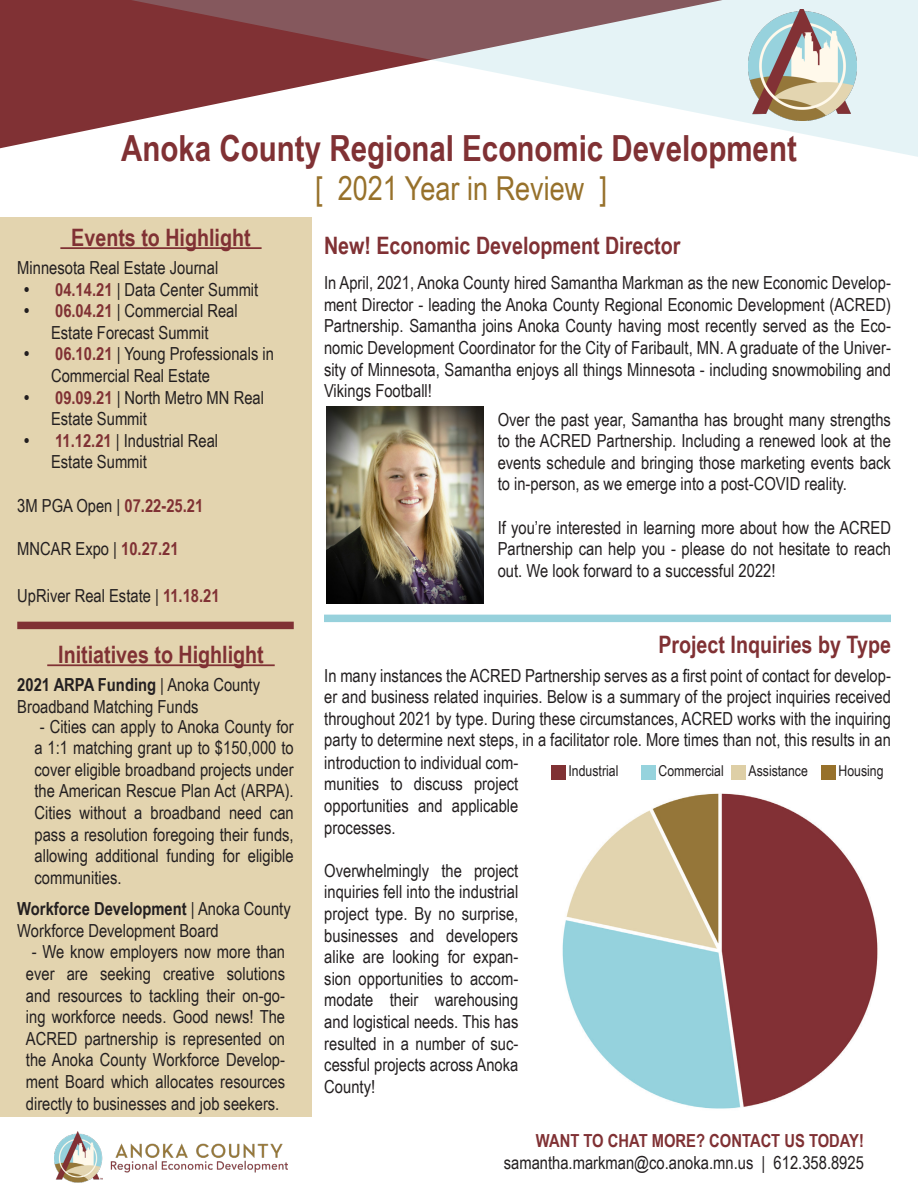
<style>
.page{position:relative;width:918px;height:1188px;background:#fff}
.page>*{position:absolute;margin:0;border:0;box-sizing:border-box;transform-origin:0 0}
.t1{font:700 36px "Arial Narrow";color:#803134}
.t2{font:33px "Arial Narrow";color:#97712b}
.Body{font:700 24px "Arial Narrow";color:#803134}
.Body-2{font:18px/21.6px "Arial Narrow";color:#231f20;text-align:justify}
.Body-3{font:700 18px "Arial Narrow";color:#803134}
.t3{font:15px "Arial Narrow";color:#231f20}
.s1{font-weight:700}
.s2{font-weight:700;color:#803134}
.s3{font-weight:400;color:#231f20}
</style>
<div class="page">
<svg style="left:0;top:0;width:918px;height:157px"></svg>
<img style="left:748px;top:9px;width:109px;height:111px">
<div style="left:0;top:217px;width:311px;height:900px;background:#e3d4af"></div>
<div style="left:324px;top:615px;width:567px;height:7px;background:#97d1dc"></div>
<hr style="left:60px;top:247px;width:202px;height:2px;background:#803134">
<hr style="left:47px;top:664px;width:228px;height:2px;background:#803134">
<img style="left:327px;top:406px;width:157px;height:197px">
<div style="left:17px;top:622px;width:277px;height:7px;background:#803134"></div>
<img style="left:562px;top:793px;width:316px;height:316px">
<div style="left:551px;top:766px;width:15px;height:14px;background:#803134"></div>
<div style="left:641px;top:766px;width:15px;height:14px;background:#96d3dd"></div>
<div style="left:731px;top:766px;width:15px;height:14px;background:#decfa6"></div>
<div style="left:821px;top:766px;width:15px;height:14px;background:#97712b"></div>
<img style="left:54px;top:1132px;width:234px;height:51px">
<p class="t1" style="left:121px;top:121px;width:677px">Anoka County Regional Economic Development</p>
<p class="t2" style="left:315px;top:165px;width:293px">[ 2021 Year in Review ]</p>
<p class="Body" style="left:71px;top:219px;width:181px">Events to Highlight</p>
<p class="Body-2" style="left:17px;top:256px;width:203px">Minnesota Real Estate Journal</p>
<p class="Body-2" style="left:24px;top:278px;width:236px"><span class="s1">•</span> <span class="s2">04.14.21</span> | Data Center Summit</p>
<p class="Body-2" style="left:24px;top:299px;width:215px;text-align:center"><span class="s1">•</span> <span class="s2">06.04.21</span> | Commercial Real<br>Estate Forecast Summit</p>
<p class="Body-2" style="left:51px;top:343px;width:224px;text-indent:-27px"><span class="s1">•</span> <span class="s2">06.10.21</span> | Young Professionals in<br>Commercial Real Estate</p>
<p class="Body-2" style="left:51px;top:386px;width:215px;text-indent:-27px"><span class="s1">•</span> <span class="s2">09.09.21</span> | North Metro MN Real<br>Estate Summit</p>
<p class="Body-2" style="left:51px;top:429px;width:169px;text-indent:-27px"><span class="s1">•</span> <span class="s2">11.12.21</span> | Industrial Real<br>Estate Summit</p>
<p class="Body-3" style="left:17px;top:492px;width:188px"><span class="s3">3M PGA Open |</span> 07.22-25.21</p>
<p class="Body-2" style="left:17px;top:537px;width:163px">MNCAR Expo | <span class="s2">10.27.21</span></p>
<p class="Body-2" style="left:17px;top:584px;width:204px">UpRiver Real Estate | <span class="s2">11.18.21</span></p>
<p class="Body" style="left:324px;top:227px;width:358px">New! Economic Development Director</p>
<p class="Body-2" style="left:324px;top:271px;width:569px">In April, 2021, Anoka County hired Samantha Markman as the new Economic Develop&shy;ment Director - leading the Anoka County Regional Economic Development (ACRED)<br>Partnership. Samantha joins Anoka County having most recently served as the Eco&shy;nomic Development Coordinator for the City of Faribault, MN. A graduate of the Univer&shy;sity of Minnesota, Samantha enjoys all things Minnesota - including snowmobiling and Vikings Football!</p>
<p class="Body-2" style="left:498px;top:408px;width:395px">Over the past year, Samantha has brought many strengths to the ACRED Partnership. Including a renewed look at the events schedule and bringing those marketing events back to in-person, as we emerge into a post-COVID reality.</p>
<p class="Body-2" style="left:498px;top:516px;width:395px">If you’re interested in learning more about how the ACRED Partnership can help you - please do not hesitate to reach out. We look forward to a successful 2022!</p>
<p class="Body" style="left:58px;top:636px;width:207px">Initiatives to Highlight</p>
<p class="Body-2" style="left:17px;top:673px;width:244px"><span class="s1">2021 ARPA Funding</span> | Anoka County<br>Broadband Matching Funds</p>
<p class="Body-2" style="left:35px;top:715px;width:261px">- Cities can apply to Anoka County for a 1:1 matching grant up to $150,000 to cover eligible broadband projects under the American Rescue Plan Act (ARPA).<br>Cities without a broadband need can pass a resolution foregoing their funds, allowing additional funding for eligible communities.</p>
<p class="Body-2" style="left:17px;top:897px;width:275px"><span class="s1">Workforce Development</span> | Anoka County<br>Workforce Development Board</p>
<p class="Body-2" style="left:26px;top:941px;width:261px;text-align:center">- We know employers now more than ever are seeking creative solutions and resources to tackling their on-go&shy;ing workforce needs. Good news! The ACRED partnership is represented on the Anoka County Workforce Develop&shy;ment Board which allocates resources directly to businesses and job seekers.</p>
<p class="Body" style="left:658px;top:626px;width:234px">Project Inquiries by Type</p>
<p class="Body-2" style="left:324px;top:664px;width:568px">In many instances the ACRED Partnership serves as a first point of contact for develop&shy;er and business related inquiries. Below is a summary of the project inquiries received throughout 2021 by type. During these circumstances, ACRED works with the inquiring party to determine next steps, in a facilitator role. More times than not, this results in an</p>
<p class="Body-2" style="left:324px;top:751px;width:196px">introduction to individual com&shy;munities to discuss project opportunities and applicable processes.</p>
<p class="Body-2" style="left:324px;top:859px;width:196px">Overwhelmingly the project inquiries fell into the industrial project type. By no surprise, businesses and developers alike are looking for expan&shy;sion opportunities to accom&shy;modate their warehousing and logistical needs. This has resulted in a number of suc&shy;cessful projects across Anoka County!</p>
<p class="t3" style="left:569px;top:760px;width:51px">Industrial</p>
<p class="t3" style="left:659px;top:760px;width:67px">Commercial</p>
<p class="t3" style="left:749px;top:760px;width:61px">Assistance</p>
<p class="t3" style="left:839px;top:760px;width:47px">Housing</p>
<p class="Body-3" style="left:536px;top:1127px;width:330px">WANT TO CHAT MORE? CONTACT US TODAY!</p>
<p class="Body-2" style="left:504px;top:1151px;width:362px">samantha.markman@co.anoka.mn.us | 612.358.8925</p>
</div>
